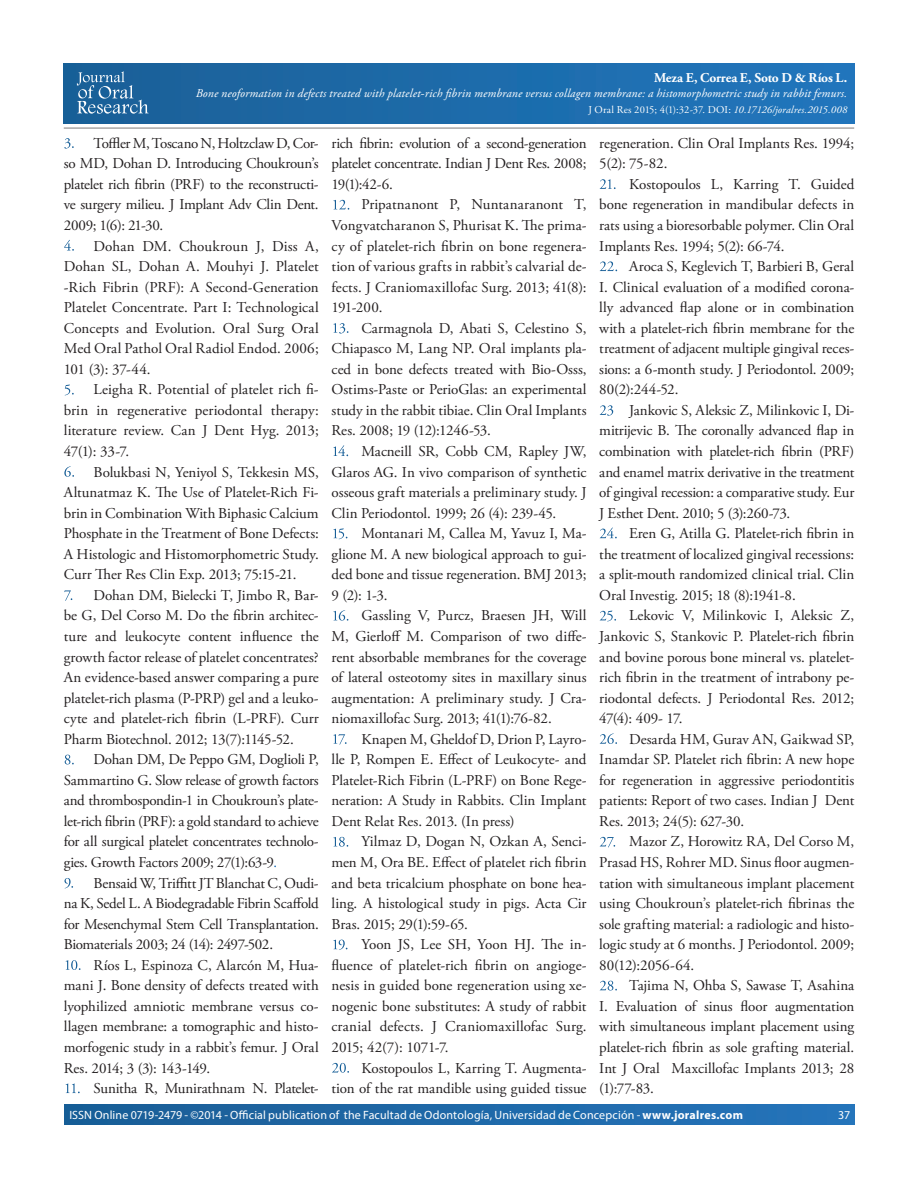
<style>
.page{position:relative;width:918px;height:1188px;background:#fff}
.page>*{position:absolute;margin:0;border:0;box-sizing:border-box;transform-origin:0 0}
.t1{font:15px/20.5px "Adobe Garamond Pro";letter-spacing:-.005em;color:#231f20;text-align:justify}
.t2{font:700 13.5px "Adobe Garamond Pro";letter-spacing:-.01em;color:#fff}
.t3{font:italic 12px "Adobe Garamond Pro";letter-spacing:.015em;color:#fff}
.t4{font:12px "Myriad Pro";letter-spacing:.01em;color:#fff}
.t5{font:10.5px "Adobe Garamond Pro";letter-spacing:.015em;color:#fff}
.s1{font-style:italic}
.s2{color:#fff}
.s3{font-weight:700}
</style>
<div class="page">
<div style="left:64px;top:64px;width:790px;height:59px;background:linear-gradient(to right,#1a5f97,#2176bd)"></div>
<svg style="left:77px;top:71px;width:72px;height:43px;background:#407baa"></svg>
<hr style="left:64px;top:127px;width:790px;height:2px;background:#231f20">
<div style="left:64px;top:1105px;width:790px;height:19px;background:linear-gradient(to right,#195d95,#2574bb)"></div>
<p class="t2" style="left:654px;top:70px;width:195px">Meza E, Correa E, Soto D &amp; Ríos L.</p>
<p class="t5" style="left:588px;top:103px;width:260px">J Oral Res 2015; 4(1):32-37. DOI: <span class="s1">10.17126/joralres.2015.008</span></p>
<p class="t3" style="left:196px;top:86px;width:653px">Bone neoformation in defects treated with platelet-rich fibrin membrane versus collagen membrane: a histomorphometric study in rabbit femurs.</p>
<p class="t1" style="left:64px;top:133px;width:256px"><span class="s2">3.</span> Toffler M, Toscano N, Holtzclaw D, Cor&shy;so MD, Dohan D. Introducing Choukroun’s platelet rich fibrin (PRF) to the reconstructi&shy;ve surgery milieu. J Implant Adv Clin Dent.<br>2009; 1(6): 21-30.</p>
<p class="t1" style="left:64px;top:236px;width:257px"><span class="s2">4.</span> Dohan DM. Choukroun J, Diss A, Dohan SL, Dohan A. Mouhyi J. Platelet -Rich Fibrin (PRF): A Second-Generation Platelet Concentrate. Part I: Technological Concepts and Evolution. Oral Surg Oral Med Oral Pathol Oral Radiol Endod. 2006; 101 (3): 37-44.</p>
<p class="t1" style="left:64px;top:380px;width:256px"><span class="s2">5.</span> Leigha R. Potential of platelet rich fi&shy;brin in regenerative periodontal therapy: literature review. Can J Dent Hyg. 2013; 47(1): 33-7.</p>
<p class="t1" style="left:64px;top:462px;width:256px"><span class="s2">6.</span> Bolukbasi N, Yeniyol S, Tekkesin MS, Altunatmaz K. The Use of Platelet-Rich Fi&shy;brin in Combination With Biphasic Calcium Phosphate in the Treatment of Bone Defects:<br>A Histologic and Histomorphometric Study.<br>Curr Ther Res Clin Exp. 2013; 75:15-21.</p>
<p class="t1" style="left:64px;top:585px;width:257px"><span class="s2">7.</span> Dohan DM, Bielecki T, Jimbo R, Bar&shy;be G, Del Corso M. Do the fibrin architec&shy;ture and leukocyte content influence the growth factor release of platelet concentrates?<br>An evidence-based answer comparing a pure platelet-rich plasma (P-PRP) gel and a leuko&shy;cyte and platelet-rich fibrin (L-PRF). Curr Pharm Biotechnol. 2012; 13(7):1145-52.</p>
<p class="t1" style="left:64px;top:750px;width:256px"><span class="s2">8.</span> Dohan DM, De Peppo GM, Doglioli P, Sammartino G. Slow release of growth factors and thrombospondin-1 in Choukroun’s plate&shy;let-rich fibrin (PRF): a gold standard to achieve for all surgical platelet concentrates technolo&shy;gies. Growth Factors 2009; 27(1):63-9<span class="s2">.</span></p>
<p class="t1" style="left:64px;top:873px;width:256px"><span class="s2">9.</span> Bensaid W, Triffitt JT Blanchat C, Oudi&shy;na K, Sedel L. A Biodegradable Fibrin Scaffold for Mesenchymal Stem Cell Transplantation.<br>Biomaterials 2003; 24 (14): 2497-502.</p>
<p class="t1" style="left:64px;top:955px;width:256px"><span class="s2">10.</span> Ríos L, Espinoza C, Alarcón M, Hua&shy;mani J. Bone density of defects treated with lyophilized amniotic membrane versus co&shy;llagen membrane: a tomographic and histo&shy;morfogenic study in a rabbit’s femur. J Oral Res. 2014; 3 (3): 143-149.</p>
<p class="t1" style="left:64px;top:1079px;width:256px"><span class="s2">11.</span> Sunitha R, Munirathnam N. Platelet-</p>
<p class="t1" style="left:332px;top:133px;width:256px">rich fibrin: evolution of a second-generation platelet concentrate. Indian J Dent Res. 2008; 19(1):42-6.</p>
<p class="t1" style="left:332px;top:195px;width:256px"><span class="s2">12.</span> Pripatnanont P, Nuntanaranont T, Vongvatcharanon S, Phurisat K. The prima&shy;cy of platelet-rich fibrin on bone regenera&shy;tion of various grafts in rabbit’s calvarial de&shy;fects. J Craniomaxillofac Surg. 2013; 41(8):<br>191-200.</p>
<p class="t1" style="left:332px;top:318px;width:256px"><span class="s2">13.</span> Carmagnola D, Abati S, Celestino S, Chiapasco M, Lang NP. Oral implants pla&shy;ced in bone defects treated with Bio-Osss, Ostims-Paste or PerioGlas: an experimental study in the rabbit tibiae. Clin Oral Implants Res. 2008; 19 (12):1246-53.</p>
<p class="t1" style="left:332px;top:442px;width:256px"><span class="s2">14.</span> Macneill SR, Cobb CM, Rapley JW, Glaros AG. In vivo comparison of synthetic osseous graft materials a preliminary study. J Clin Periodontol. 1999; 26 (4): 239-45.</p>
<p class="t1" style="left:332px;top:524px;width:256px"><span class="s2">15.</span> Montanari M, Callea M, Yavuz I, Ma&shy;glione M. A new biological approach to gui&shy;ded bone and tissue regeneration. BMJ 2013; 9 (2): 1-3.</p>
<p class="t1" style="left:332px;top:606px;width:256px"><span class="s2">16.</span> Gassling V, Purcz, Braesen JH, Will M, Gierloff M. Comparison of two diffe&shy;rent absorbable membranes for the coverage of lateral osteotomy sites in maxillary sinus augmentation: A preliminary study. J Cra&shy;niomaxillofac Surg. 2013; 41(1):76-82.</p>
<p class="t1" style="left:332px;top:729px;width:256px"><span class="s2">17.</span> Knapen M, Gheldof D, Drion P, Layro&shy;lle P, Rompen E. Effect of Leukocyte- and Platelet-Rich Fibrin (L-PRF) on Bone Rege&shy;neration: A Study in Rabbits. Clin Implant Dent Relat Res. 2013. (In press)</p>
<p class="t1" style="left:332px;top:832px;width:256px"><span class="s2">18.</span> Yilmaz D, Dogan N, Ozkan A, Senci&shy;men M, Ora BE. Effect of platelet rich fibrin and beta tricalcium phosphate on bone hea&shy;ling. A histological study in pigs. Acta Cir Bras. 2015; 29(1):59-65.</p>
<p class="t1" style="left:332px;top:935px;width:256px"><span class="s2">19.</span> Yoon JS, Lee SH, Yoon HJ. The in&shy;fluence of platelet-rich fibrin on angioge&shy;nesis in guided bone regeneration using xe&shy;nogenic bone substitutes: A study of rabbit cranial defects. J Craniomaxillofac Surg.<br>2015; 42(7): 1071-7.</p>
<p class="t1" style="left:332px;top:1058px;width:256px"><span class="s2">20.</span> Kostopoulos L, Karring T. Augmenta&shy;tion of the rat mandible using guided tissue</p>
<p class="t1" style="left:599px;top:133px;width:256px">regeneration. Clin Oral Implants Res. 1994;<br>5(2): 75-82.</p>
<p class="t1" style="left:599px;top:174px;width:257px"><span class="s2">21.</span> Kostopoulos L, Karring T. Guided bone regeneration in mandibular defects in rats using a bioresorbable polymer. Clin Oral Implants Res. 1994; 5(2): 66-74.</p>
<p class="t1" style="left:599px;top:257px;width:257px;text-align:left"><span class="s2">22.</span> Aroca S, Keglevich T, Barbieri B, Geral I. Clinical evaluation of a modified corona&shy;lly advanced flap alone or in combination with a platelet-rich fibrin membrane for the treatment of adjacent multiple gingival reces&shy;sions: a 6-month study. J Periodontol. 2009; 80(2):244-52.<br><span class="s2">23</span> Jankovic S, Aleksic Z, Milinkovic I, Di&shy;mitrijevic B. The coronally advanced flap in combination with platelet-rich fibrin (PRF) and enamel matrix derivative in the treatment of gingival recession: a comparative study. Eur J Esthet Dent. 2010; 5 (3):260-73.</p>
<p class="t1" style="left:599px;top:524px;width:256px"><span class="s2">24.</span> Eren G, Atilla G. Platelet-rich fibrin in the treatment of localized gingival recessions: a split-mouth randomized clinical trial. Clin Oral Investig. 2015; 18 (8):1941-8.</p>
<p class="t1" style="left:599px;top:606px;width:256px"><span class="s2">25.</span> Lekovic V, Milinkovic I, Aleksic Z, Jankovic S, Stankovic P. Platelet-rich fibrin and bovine porous bone mineral vs. platelet&shy;rich fibrin in the treatment of intrabony pe&shy;riodontal defects. J Periodontal Res. 2012; 47(4): 409- 17.</p>
<p class="t1" style="left:599px;top:729px;width:256px"><span class="s2">26.</span> Desarda HM, Gurav AN, Gaikwad SP, Inamdar SP. Platelet rich fibrin: A new hope for regeneration in aggressive periodontitis patients: Report of two cases. Indian J Dent Res. 2013; 24(5): 627-30.</p>
<p class="t1" style="left:599px;top:832px;width:257px"><span class="s2">27.</span> Mazor Z, Horowitz RA, Del Corso M, Prasad HS, Rohrer MD. Sinus floor augmen&shy;tation with simultaneous implant placement using Choukroun’s platelet-rich fibrinas the sole grafting material: a radiologic and histo&shy;logic study at 6 months. J Periodontol. 2009; 80(12):2056-64.</p>
<p class="t1" style="left:599px;top:976px;width:257px"><span class="s2">28.</span> Tajima N, Ohba S, Sawase T, Asahina I. Evaluation of sinus floor augmentation with simultaneous implant placement using platelet-rich fibrin as sole grafting material.<br>Int J Oral Maxcillofac Implants 2013; 28 (1):77-83.</p>
<p class="t4" style="left:69px;top:1107px;width:675px">ISSN Online 0719-2479 - ©2014 - Official publication of the Facultad de Odontología, Universidad de Concepción - <span class="s3">www.joralres.com</span></p>
<p class="t4" style="left:838px;top:1107px;width:14px">37</p>
</div>
